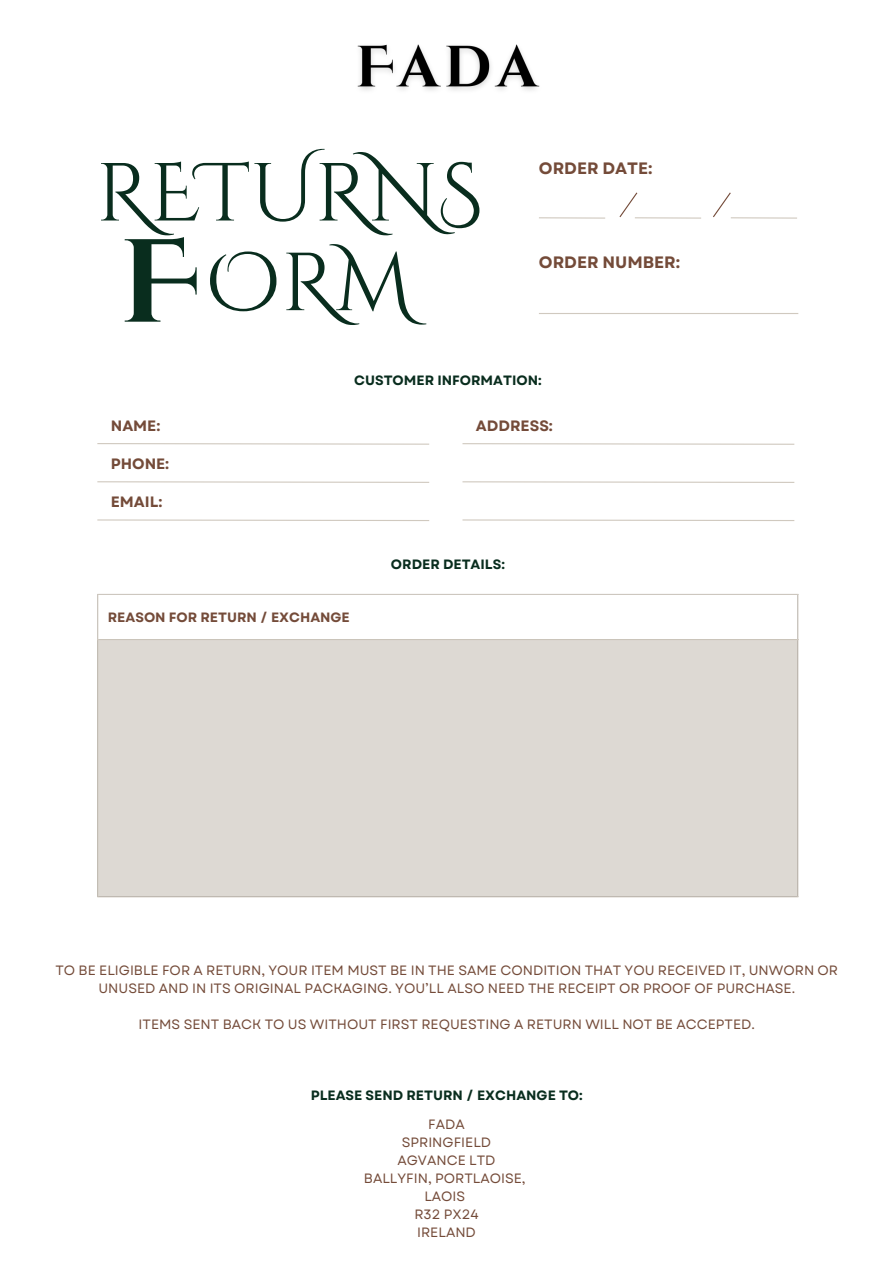
<style>
.page{position:relative;width:894px;height:1264px;background:#fff}
.page>*{position:absolute;margin:0;border:0;box-sizing:border-box;transform-origin:0 0}
.t1{font:700 117.9px "Cinzel Decorative";color:#092d1e}
.t2{font:82.05px "Cinzel Decorative";color:#092d1e}
.t3{font:700 16.5px "Garet";color:#744b39}
.t4{font:700 15px "Garet";color:#744b39}
.t5{font:13.5px/18px "Garet";color:#744b39;text-align:center}
.t6{font:700 13.5px "Garet";color:#092d1e}
.t7{font:700 13.5px "Garet";color:#744b39}
</style>
<div class="page">
<div style="left:97px;top:639px;width:701px;height:258px;background:#ddd9d3"></div>
<hr style="left:97px;top:595px;width:1px;height:301px;background:#d0c9bf">
<hr style="left:797px;top:595px;width:1px;height:301px;background:#d0c9bf">
<hr style="left:97px;top:594px;width:701px;height:1px;background:#d0c9bf">
<hr style="left:97px;top:639px;width:701px;height:1px;background:#d0c9bf">
<hr style="left:97px;top:896px;width:701px;height:1px;background:#d0c9bf">
<svg style="left:97px;top:443px;width:332px;height:2px"></svg>
<svg style="left:97px;top:519px;width:333px;height:2px"></svg>
<svg style="left:462px;top:443px;width:333px;height:2px"></svg>
<hr style="left:538px;top:217px;width:67px;height:2px;background:#d0c9bf">
<hr style="left:538px;top:313px;width:260px;height:1px;background:#d0c9bf">
<hr style="left:634px;top:217px;width:67px;height:2px;background:#d0c9bf">
<hr style="left:730px;top:217px;width:66px;height:2px;background:#d0c9bf">
<svg style="left:462px;top:481px;width:333px;height:2px"></svg>
<svg style="left:462px;top:519px;width:333px;height:2px"></svg>
<svg style="left:97px;top:481px;width:333px;height:2px"></svg>
<svg style="left:619px;top:192px;width:19px;height:26px"></svg>
<svg style="left:713px;top:192px;width:18px;height:26px"></svg>
<img style="left:357px;top:44px;width:183px;height:47px">
<p class="t2" style="left:96px;top:140px;width:387px">RETURNS</p>
<p class="t1" style="left:120px;top:206px;width:79px">F</p>
<p class="t2" style="left:205px;top:230px;width:208px">ORM</p>
<p class="t3" style="left:538px;top:156px;width:115px">ORDER DATE:</p>
<p class="t3" style="left:538px;top:250px;width:143px">ORDER NUMBER:</p>
<p class="t4" style="left:111px;top:414px;width:51px">NAME:</p>
<p class="t4" style="left:111px;top:453px;width:60px">PHONE:</p>
<p class="t4" style="left:111px;top:491px;width:53px">EMAIL:</p>
<p class="t6" style="left:354px;top:371px;width:189px">CUSTOMER INFORMATION:</p>
<p class="t4" style="left:476px;top:414px;width:78px">ADDRESS:</p>
<p class="t6" style="left:391px;top:555px;width:115px">ORDER DETAILS:</p>
<p class="t7" style="left:108px;top:607px;width:243px">REASON FOR RETURN / EXCHANGE</p>
<p class="t5" style="left:55px;top:961px;width:784px">TO BE ELIGIBLE FOR A RETURN, YOUR ITEM MUST BE IN THE SAME CONDITION THAT YOU RECEIVED IT, UNWORN OR<br>UNUSED AND IN ITS ORIGINAL PACKAGING. YOU’LL ALSO NEED THE RECEIPT OR PROOF OF PURCHASE.</p>
<p class="t5" style="left:139px;top:1015px;width:617px">ITEMS SENT BACK TO US WITHOUT FIRST REQUESTING A RETURN WILL NOT BE ACCEPTED.</p>
<p class="t6" style="left:311px;top:1085px;width:273px">PLEASE SEND RETURN / EXCHANGE TO:</p>
<p class="t5" style="left:428px;top:1114px;width:38px">FADA</p>
<p class="t5" style="left:401px;top:1132px;width:91px">SPRINGFIELD</p>
<p class="t5" style="left:397px;top:1150px;width:100px">AGVANCE LTD</p>
<p class="t5" style="left:364px;top:1168px;width:163px">BALLYFIN, PORTLAOISE,</p>
<p class="t5" style="left:424px;top:1186px;width:42px">LAOIS</p>
<p class="t5" style="left:414px;top:1204px;width:66px">R32 PX24</p>
<p class="t5" style="left:417px;top:1222px;width:60px">IRELAND</p>
</div>
